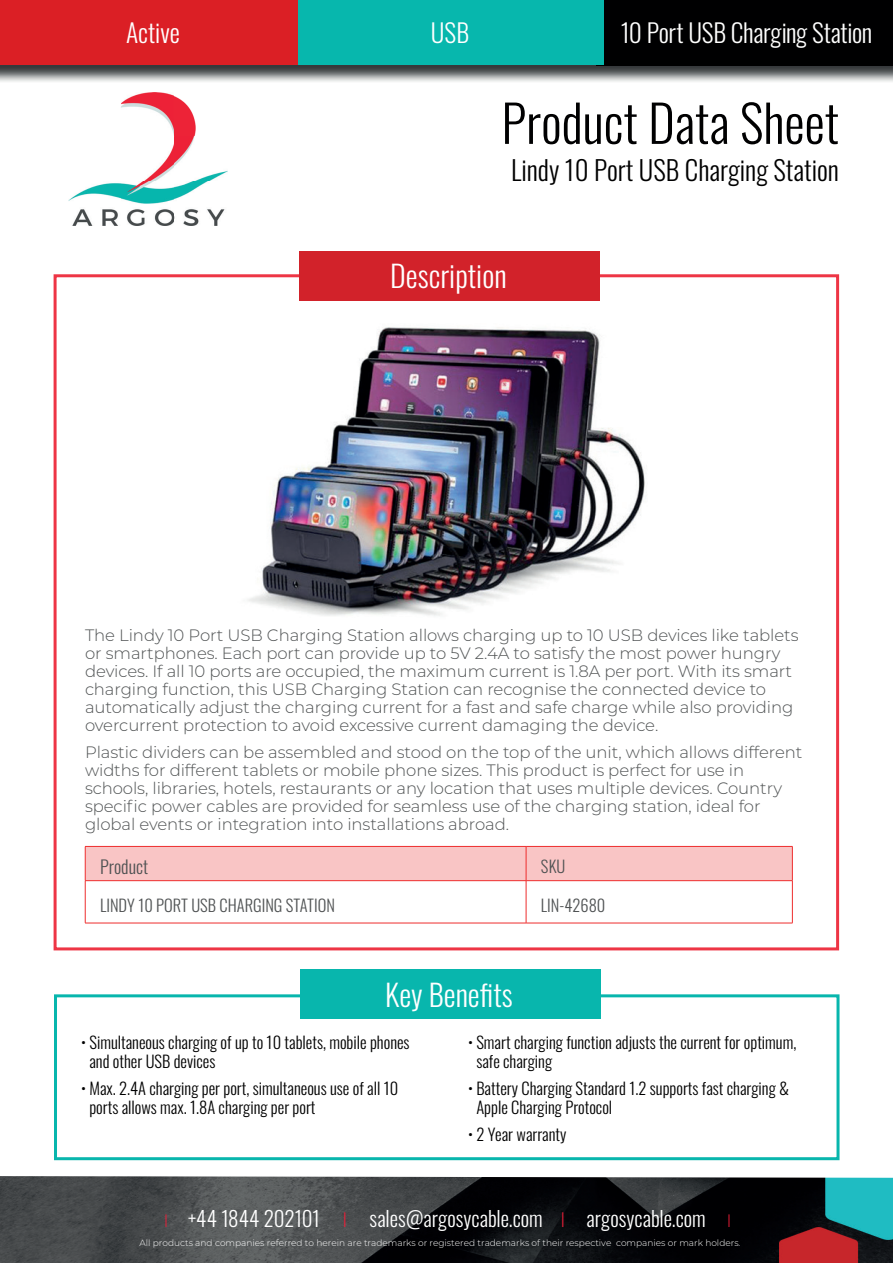
<style>
.page{position:relative;width:893px;height:1263px;background:#fff}
.page>*{position:absolute;margin:0;border:0;box-sizing:border-box;transform-origin:0 0}
.t1{font:300 51px "Oswald";color:#000001}
.t2{font:300 30px "Oswald";color:#fff}
.t3{font:300 27px "Oswald";color:#000001}
.t4{font:300 25.5px "Oswald";letter-spacing:-.01em;color:#fff}
.t5{font:300 21px "Oswald";color:#fff}
.t6{font:300 18px "Oswald";color:#4f5253}
.t7{font:300 16.5px/18px "Montserrat";letter-spacing:-.005em;color:#4f5253}
.t8{font:300 16.5px/18.8px "Oswald";color:#000001}
.t9{font:300 16.5px "Oswald";color:#4f5253}
.t10{font:300 9px "Montserrat";color:#fff}
.s1{font-family:"Montserrat";font-size:18px;color:#ed1e38}
.s2{font-family:"Montserrat";color:#ed1e38}
</style>
<div class="page">
<img style="left:68px;top:93px;width:159px;height:132px">
<img style="left:0;top:64px;width:893px;height:18px">
<div style="left:0;top:0;width:893px;height:64px;background:#db1f25"></div>
<div style="left:596px;top:0;width:297px;height:65px;background:#000001"></div>
<div style="left:298px;top:0;width:305px;height:64px;background:#07b7ad"></div>
<img style="left:0;top:1176px;width:893px;height:87px">
<img style="left:248px;top:300px;width:398px;height:316px">
<div style="left:299px;top:251px;width:301px;height:49px;background:#d2222a"></div>
<div style="left:86px;top:847px;width:706px;height:33px;background:#f9c5c5"></div>
<hr style="left:85px;top:846px;width:441px;height:1px;background:#ee2d2d">
<hr style="left:85px;top:847px;width:1px;height:33px;background:#ee2d2d">
<hr style="left:526px;top:846px;width:266px;height:1px;background:#ee2d2d">
<hr style="left:526px;top:847px;width:1px;height:33px;background:#ee2d2d">
<hr style="left:792px;top:847px;width:1px;height:33px;background:#ee2d2d">
<hr style="left:85px;top:880px;width:441px;height:1px;background:#ee2d2d">
<hr style="left:85px;top:881px;width:1px;height:42px;background:#ee2d2d">
<hr style="left:526px;top:880px;width:266px;height:1px;background:#ee2d2d">
<hr style="left:526px;top:881px;width:1px;height:42px;background:#ee2d2d">
<hr style="left:792px;top:881px;width:1px;height:42px;background:#ee2d2d">
<hr style="left:85px;top:923px;width:441px;height:1px;background:#ee2d2d">
<hr style="left:526px;top:923px;width:266px;height:1px;background:#ee2d2d">
<div style="left:54px;top:994px;width:785px;height:166px;border:3px solid #08b6ad"></div>
<div style="left:300px;top:969px;width:300px;height:50px;background:#08b6ad"></div>
<h3 class="t4" style="left:126px;top:10px;width:55px">Active</h3>
<h3 class="t4" style="left:431px;top:10px;width:40px">USB</h3>
<h3 class="t4" style="left:621px;top:10px;width:253px">10 Port USB Charging Station</h3>
<h1 class="t1" style="left:501px;top:78px;width:339px">Product Data Sheet</h1>
<h3 class="t3" style="left:511px;top:146px;width:329px">Lindy 10 Port USB Charging Station</h3>
<h2 class="t2" style="left:390px;top:249px;width:118px">Description</h2>
<p class="t7" style="left:85px;top:626px;width:715px">The Lindy 10 Port USB Charging Station allows charging up to 10 USB devices like tablets or smartphones. Each port can provide up to 5V 2.4A to satisfy the most power hungry devices. If all 10 ports are occupied, the maximum current is 1.8A per port. With its smart charging function, this USB Charging Station can recognise the connected device to automatically adjust the charging current for a fast and safe charge while also providing overcurrent protection to avoid excessive current damaging the device.</p>
<p class="t7" style="left:85px;top:742px;width:719px">Plastic dividers can be assembled and stood on the top of the unit, which allows different widths for different tablets or mobile phone sizes. This product is perfect for use in schools, libraries, hotels, restaurants or any location that uses multiple devices. Country specific power cables are provided for seamless use of the charging station, ideal for global events or integration into installations abroad.</p>
<p class="t6" style="left:100px;top:851px;width:50px">Product</p>
<p class="t9" style="left:541px;top:852px;width:26px">SKU</p>
<p class="t9" style="left:100px;top:890px;width:236px">LINDY 10 PORT USB CHARGING STATION</p>
<p class="t9" style="left:541px;top:890px;width:66px">LIN-42680</p>
<h2 class="t2" style="left:385px;top:968px;width:129px">Key Benefits</h2>
<p class="t8" style="left:89px;top:1031px;width:322px;text-indent:-8px">• Simultaneous charging of up to 10 tablets, mobile phones and other USB devices</p>
<p class="t8" style="left:89px;top:1077px;width:310px;text-indent:-8px">• Max. 2.4A charging per port, simultaneous use of all 10 ports allows max. 1.8A charging per port</p>
<p class="t8" style="left:476px;top:1031px;width:321px;text-indent:-8px">• Smart charging function adjusts the current for optimum, safe charging</p>
<p class="t8" style="left:476px;top:1077px;width:314px;text-indent:-8px">• Battery Charging Standard 1.2 supports fast charging &amp;<br>Apple Charging Protocol</p>
<p class="t8" style="left:468px;top:1123px;width:100px">• 2 Year warranty</p>
<p class="t5" style="left:164px;top:1199px;width:570px"><span class="s1">I</span> +44 1844 202101 <span class="s2">I</span> sales@argosycable.com <span class="s2">I</span> argosycable.com <span class="s1">I</span></p>
<p class="t10" style="left:139px;top:1237px;width:602px">All products and companies referred to herein are trademarks or registered trademarks of their respective companies or mark holders.</p>
</div>
